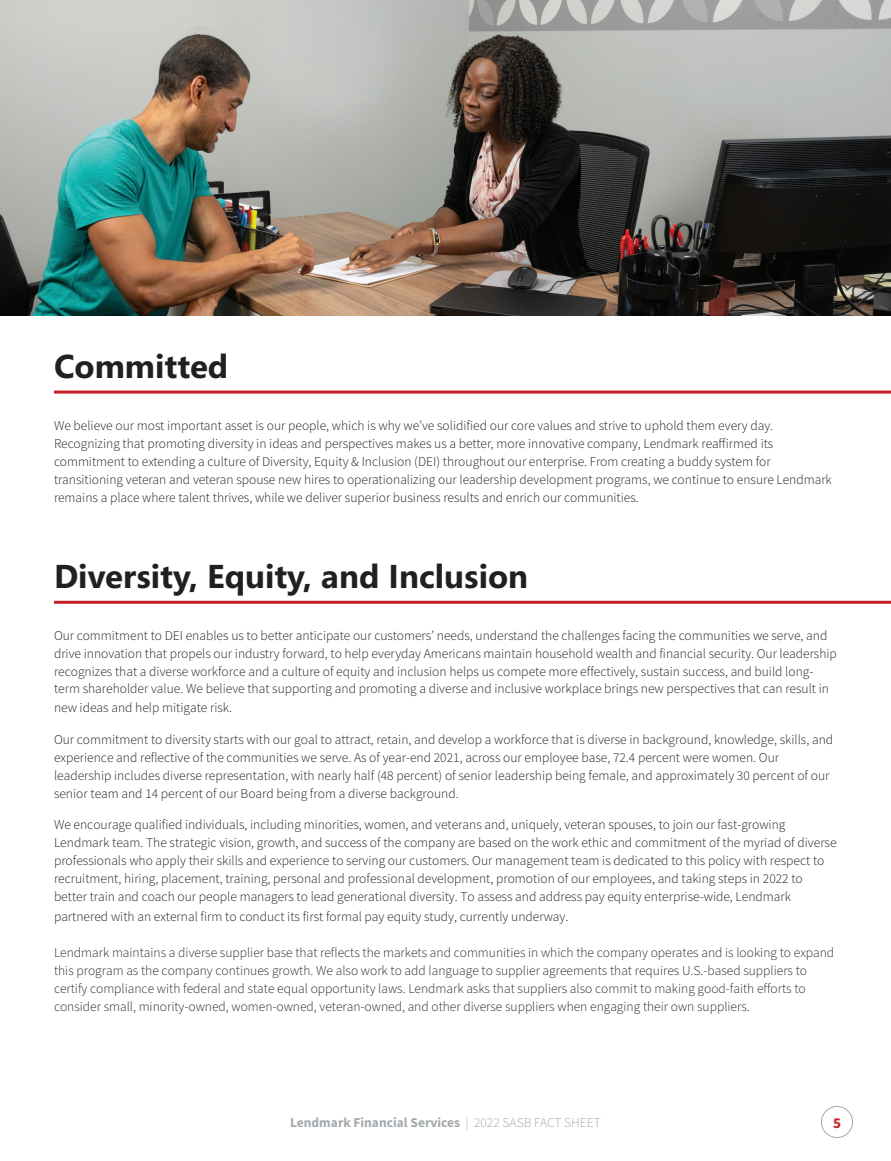
<style>
.page{position:relative;width:891px;height:1161px;background:#fff}
.page>*{position:absolute;margin:0;border:0;box-sizing:border-box;transform-origin:0 0}
.Body{font:700 33px "Segoe";color:#231f20}
.Body_OPT_A{font:700 15px "Source Sans Pro";color:#c52028}
.Body_OPT_A-2{font:300 13.5px/18px "Source Sans Pro";color:#231f20}
.Body_OPT_A-3{font:700 13.5px "Source Sans Pro";color:#a4a9ad}
.s1{font-weight:300}
</style>
<div class="page">
<hr style="left:54px;top:601px;width:837px;height:3px;background:#c52028">
<div style="left:821px;top:1106px;width:32px;height:32px;border:1px solid #a4a9ad;border-radius:50%"></div>
<hr style="left:54px;top:391px;width:837px;height:3px;background:#c52028">
<img style="left:0;top:0;width:891px;height:315px">
<p class="Body" style="left:54px;top:343px;width:176px">Committed</p>
<p class="Body_OPT_A-2" style="left:54px;top:416px;width:779px">We believe our most important asset is our people, which is why we’ve solidified our core values and strive to uphold them every day.<br>Recognizing that promoting diversity in ideas and perspectives makes us a better, more innovative company, Lendmark reaffirmed its commitment to extending a culture of Diversity, Equity &amp; Inclusion (DEI) throughout our enterprise. From creating a buddy system for transitioning veteran and veteran spouse new hires to operationalizing our leadership development programs, we continue to ensure Lendmark remains a place where talent thrives, while we deliver superior business results and enrich our communities.</p>
<p class="Body" style="left:54px;top:553px;width:476px">Diversity, Equity, and Inclusion</p>
<p class="Body_OPT_A-2" style="left:54px;top:627px;width:784px">Our commitment to DEI enables us to better anticipate our customers’ needs, understand the challenges facing the communities we serve, and drive innovation that propels our industry forward, to help everyday Americans maintain household wealth and financial security. Our leadership recognizes that a diverse workforce and a culture of equity and inclusion helps us compete more effectively, sustain success, and build long&shy;term shareholder value. We believe that supporting and promoting a diverse and inclusive workplace brings new perspectives that can result in</p>
<p class="Body_OPT_A-2" style="left:54px;top:699px;width:180px">new ideas and help mitigate risk.</p>
<p class="Body_OPT_A-2" style="left:54px;top:730px;width:781px">Our commitment to diversity starts with our goal to attract, retain, and develop a workforce that is diverse in background, knowledge, skills, and experience and reflective of the communities we serve. As of year-end 2021, across our employee base, 72.4 percent were women. Our leadership includes diverse representation, with nearly half (48 percent) of senior leadership being female, and approximately 30 percent of our senior team and 14 percent of our Board being from a diverse background.</p>
<p class="Body_OPT_A-2" style="left:54px;top:816px;width:784px">We encourage qualified individuals, including minorities, women, and veterans and, uniquely, veteran spouses, to join our fast-growing Lendmark team. The strategic vision, growth, and success of the company are based on the work ethic and commitment of the myriad of diverse professionals who apply their skills and experience to serving our customers. Our management team is dedicated to this policy with respect to recruitment, hiring, placement, training, personal and professional development, promotion of our employees, and taking steps in 2022 to better train and coach our people managers to lead generational diversity. To assess and address pay equity enterprise-wide, Lendmark</p>
<p class="Body_OPT_A-2" style="left:54px;top:907px;width:516px">partnered with an external firm to conduct its first formal pay equity study, currently underway.</p>
<p class="Body_OPT_A-2" style="left:54px;top:944px;width:782px">Lendmark maintains a diverse supplier base that reflects the markets and communities in which the company operates and is looking to expand this program as the company continues growth. We also work to add language to supplier agreements that requires U.S.-based suppliers to certify compliance with federal and state equal opportunity laws. Lendmark asks that suppliers also commit to making good-faith efforts to consider small, minority-owned, women-owned, veteran-owned, and other diverse suppliers when engaging their own suppliers.</p>
<p class="Body_OPT_A-3" style="left:290px;top:1113px;width:312px">Lendmark Financial Services <span class="s1">| 2022 SASB FACT SHEET</span></p>
<p class="Body_OPT_A" style="left:833px;top:1112px;width:9px">5</p>
</div>
